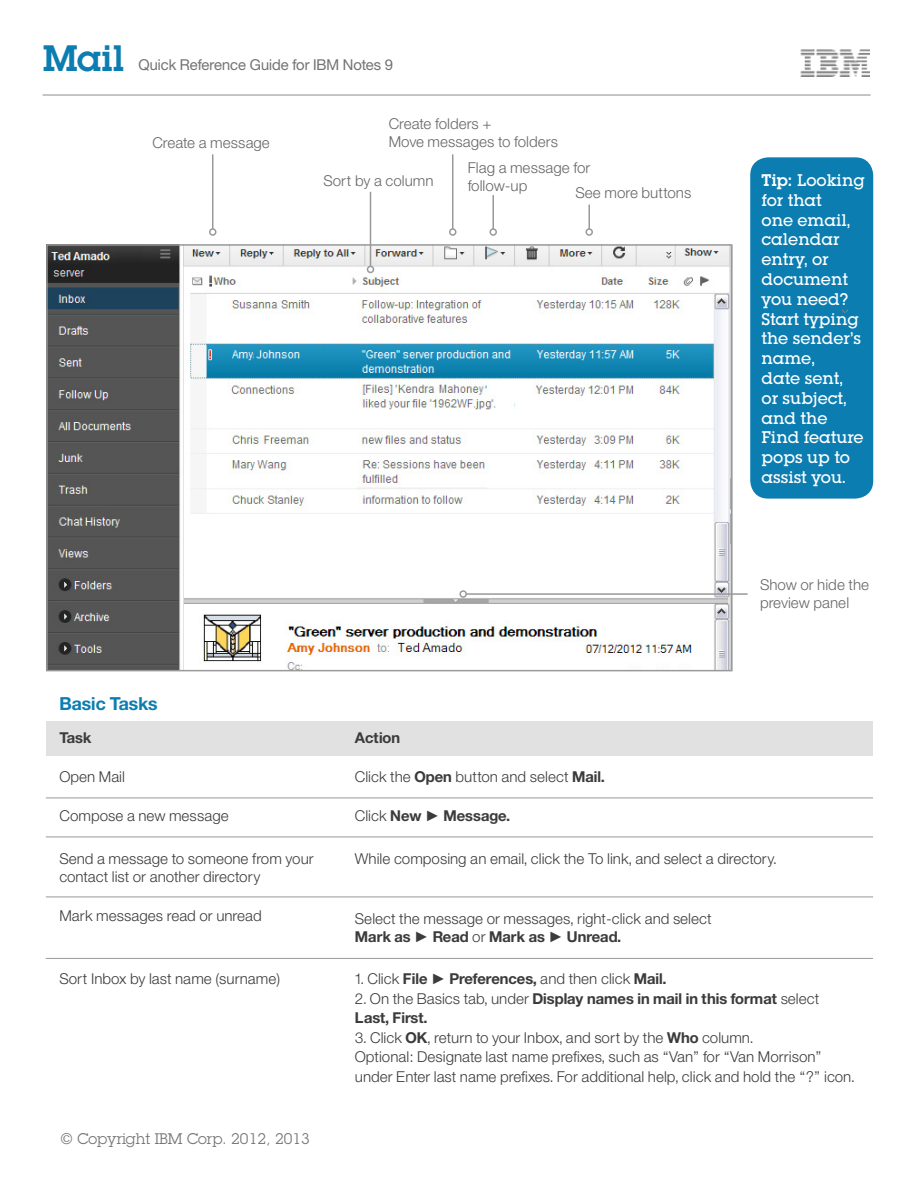
<style>
.page{position:relative;width:918px;height:1188px;background:#fff}
.page>*{position:absolute;margin:0;border:0;box-sizing:border-box;transform-origin:0 0}
.t1{font:36px "Lubalin Demifor IBM";color:#0c7db1}
.t2{font:18px "Helv Neue Boldfor IBM";color:#0c7db1}
.t3{font:500 16.5px/19.8px "Lubalin Graph Std";color:#fff}
.t4{font:15px/19.5px "Helv Neue Lightfor IBM";color:#3b3b3b}
.t5{font:15px/19.5px "Helv Neue Boldfor IBM";color:#3b3b3b}
.t6{font:15px/18px "Helv Neue Lightfor IBM";color:#666}
.t7{font:15px "Helv Neue Romanfor IBM";color:#747474}
.t8{font:15px "Lubalin Graph Std";color:#747474}
.s1{font-weight:600}
.s2{font-family:"Helv Neue Boldfor IBM"}
.s3{font-family:"Helv Neue Lightfor IBM"}
.s4{font-family:"Arial"}
</style>
<div class="page">
<div style="left:46px;top:722px;width:826px;height:34px;background:#e1e1e1"></div>
<hr style="left:46px;top:798px;width:827px;height:1px;background:#999">
<hr style="left:46px;top:837px;width:827px;height:1px;background:#999">
<hr style="left:46px;top:897px;width:827px;height:1px;background:#999">
<hr style="left:46px;top:958px;width:827px;height:1px;background:#999">
<hr style="left:43px;top:94px;width:828px;height:2px;background:#999">
<img style="left:801px;top:49px;width:69px;height:27px">
<hr style="left:212px;top:154px;width:1px;height:75px;background:#999">
<div style="left:209px;top:228px;width:7px;height:8px;border:2px solid #999;border-radius:50%"></div>
<hr style="left:452px;top:154px;width:1px;height:75px;background:#999">
<div style="left:449px;top:228px;width:7px;height:8px;border:2px solid #999;border-radius:50%"></div>
<hr style="left:492px;top:195px;width:2px;height:34px;background:#999">
<div style="left:489px;top:228px;width:8px;height:8px;border:2px solid #999;border-radius:50%"></div>
<hr style="left:588px;top:205px;width:2px;height:24px;background:#999">
<div style="left:585px;top:228px;width:8px;height:8px;border:2px solid #999;border-radius:50%"></div>
<div style="left:750px;top:157px;width:123px;height:342px;background:#0c7db1;border-radius:18px"></div>
<svg style="left:842px;top:309px;width:6px;height:4px"></svg>
<img style="left:49px;top:247px;width:681px;height:421px">
<div style="left:46px;top:244px;width:687px;height:427px;border:2px solid #999"></div>
<hr style="left:370px;top:192px;width:1px;height:74px;background:#999">
<div style="left:367px;top:266px;width:7px;height:7px;border:2px solid #999;border-radius:50%"></div>
<hr style="left:466px;top:593px;width:282px;height:2px;background:#999">
<div style="left:459px;top:590px;width:8px;height:8px;border:2px solid #999;border-radius:50%"></div>
<h1 class="t1" style="left:43px;top:35px;width:83px">Mail</h1>
<p class="t7" style="left:139px;top:56px;width:256px">Quick Reference Guide for IBM Notes 9</p>
<p class="t6" style="left:152px;top:134px;width:119px">Create a message</p>
<p class="t6" style="left:389px;top:114px;width:171px">Create folders +<br>Move messages to folders</p>
<p class="t6" style="left:468px;top:158px;width:124px">Flag a message for follow-up</p>
<p class="t6" style="left:323px;top:172px;width:112px">Sort by a column</p>
<p class="t6" style="left:575px;top:183px;width:117px">See more buttons</p>
<p class="t3" style="left:762px;top:170px;width:105px"><span class="s1">Tip:</span> Looking for that<br>one email, calendar entry, or document you need?<br>Start typing the sender’s name,<br>date sent,<br>or subject, and the<br>Find feature pops up to assist you.</p>
<p class="t6" style="left:760px;top:575px;width:111px">Show or hide the preview panel</p>
<p class="t2" style="left:59px;top:692px;width:100px">Basic Tasks</p>
<p class="t5" style="left:59px;top:727px;width:33px">Task</p>
<p class="t5" style="left:355px;top:727px;width:47px">Action</p>
<p class="t4" style="left:59px;top:766px;width:67px">Open Mail</p>
<p class="t4" style="left:59px;top:806px;width:171px">Compose a new message</p>
<p class="t4" style="left:59px;top:849px;width:256px;line-height:18px">Send a message to someone from your contact list or another directory</p>
<p class="t4" style="left:59px;top:906px;width:204px">Mark messages read or unread</p>
<p class="t4" style="left:355px;top:766px;width:251px">Click the <span class="s2">Open</span> button and select <span class="s2">Mail.</span></p>
<p class="t5" style="left:355px;top:806px;width:157px"><span class="s3">Click</span> New <span class="s4">►</span> Message.</p>
<p class="t4" style="left:355px;top:849px;width:423px">While composing an email, click the To link, and select a directory.</p>
<p class="t4" style="left:355px;top:909px;width:358px">Select the message or messages, right-click and select</p>
<p class="t5" style="left:355px;top:927px;width:268px">Mark as <span class="s4">►</span> Read <span class="s3">or</span> Mark as <span class="s4">►</span> Unread.</p>
<p class="t5" style="left:355px;top:969px;width:313px"><span class="s3">1. Click</span> File <span class="s4">►</span> Preferences, <span class="s3">and then click</span> Mail.</p>
<p class="t5" style="left:355px;top:988px;width:466px"><span class="s3">2. On the Basics tab, under</span> Display names in mail in this format <span class="s3">select<br></span>Last, First.</p>
<p class="t4" style="left:355px;top:1027px;width:501px">3. Click <span class="s2">OK</span>, return to your Inbox, and sort by the <span class="s2">Who</span> column.<br>Optional: Designate last name prefixes, such as “Van” for “Van Morrison” under Enter last name prefixes. For additional help, click and hold the “?” icon.</p>
<p class="t4" style="left:59px;top:969px;width:222px">Sort Inbox by last name (surname)</p>
<p class="t8" style="left:61px;top:1129px;width:251px">© Copyright IBM Corp. 2012, 2013</p>
</div>
